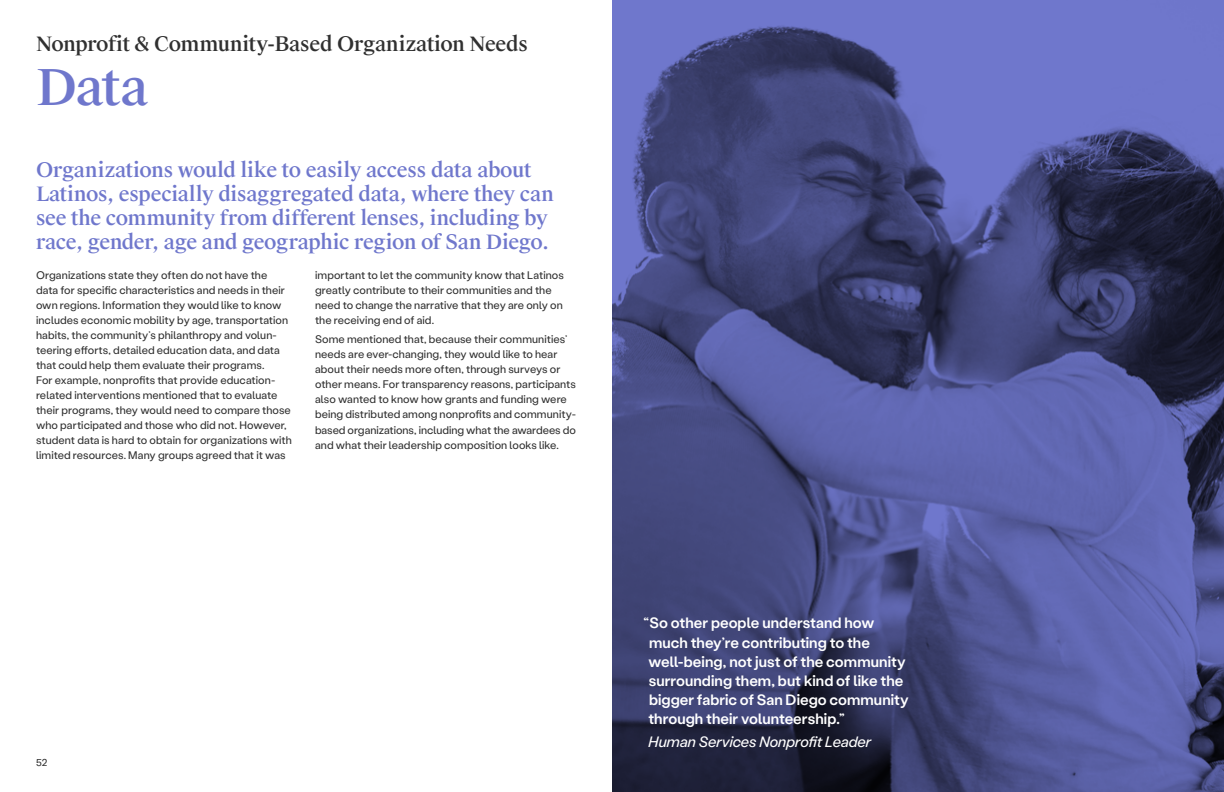
<style>
.page{position:relative;width:1224px;height:792px;background:#fff}
.page>*{position:absolute;margin:0;border:0;box-sizing:border-box;transform-origin:0 0}
.t1{font:500 50px "Suisse Works";color:#6f77cc}
.t2{font:500 20px/24px "Suisse Works";letter-spacing:-.02em;color:#6f77cc}
.t3{font:500 20px "Suisse Works";letter-spacing:-.02em;color:#303030}
.t4{font:500 15px/19px "Stabil Grotesk";color:#fff}
.t5{font:italic 15px "Stabil Grotesk";color:#fff}
.t6{font:11px/15px "Stabil Grotesk";letter-spacing:.005em;color:#303030}
.t7{font:10px "Stabil Grotesk";color:#303030}
</style>
<div class="page">
<svg style="left:612px;top:0;width:612px;height:792px;background:#4a5089"></svg>
<h2 class="t3" style="left:36px;top:32px;width:494px">Nonprofit &amp; Community-Based Organization Needs</h2>
<h1 class="t1" style="left:36px;top:57px;width:114px">Data</h1>
<h2 class="t2" style="left:36px;top:159px;width:519px">Organizations would like to easily access data about Latinos, especially disaggregated data, where they can see the community from different lenses, including by race, gender, age and geographic region of San Diego.</h2>
<p class="t6" style="left:36px;top:267px;width:257px">Organizations state they often do not have the data for specific characteristics and needs in their own regions. Information they would like to know includes economic mobility by age, transportation habits, the community’s philanthropy and volun&shy;teering efforts, detailed education data, and data that could help them evaluate their programs.<br>For example, nonprofits that provide education&shy;related interventions mentioned that to evaluate their programs, they would need to compare those who participated and those who did not. However, student data is hard to obtain for organizations with limited resources. Many groups agreed that it was</p>
<p class="t6" style="left:315px;top:267px;width:250px">important to let the community know that Latinos greatly contribute to their communities and the need to change the narrative that they are only on the receiving end of aid.</p>
<p class="t6" style="left:315px;top:332px;width:262px">Some mentioned that, because their communities’ needs are ever-changing, they would like to hear about their needs more often, through surveys or other means. For transparency reasons, participants also wanted to know how grants and funding were being distributed among nonprofits and community&shy;based organizations, including what the awardees do and what their leadership composition looks like.</p>
<p class="t7" style="left:36px;top:756px;width:13px">52</p>
<h3 class="t4" style="left:648px;top:613px;width:262px;text-indent:-5px">“So other people understand how much they’re contributing to the well-being, not just of the community surrounding them, but kind of like the bigger fabric of San Diego community through their volunteership.”</h3>
<h3 class="t5" style="left:649px;top:732px;width:224px">Human Services Nonprofit Leader</h3>
</div>
